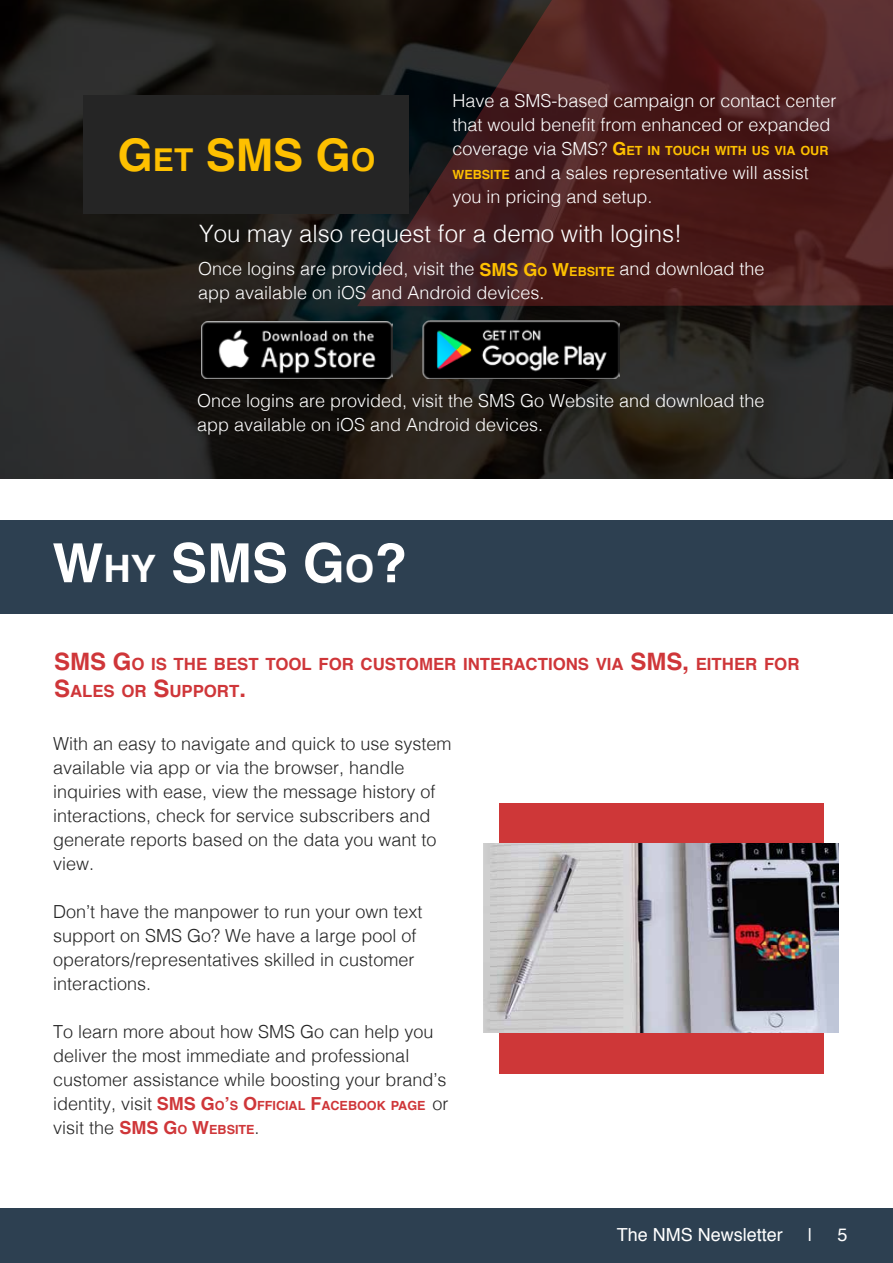
<style>
.page{position:relative;width:893px;height:1263px;background:#fff}
.page>*{position:absolute;margin:0;border:0;box-sizing:border-box;transform-origin:0 0}
.t1{font:700 54px "Helvetica";color:#fff}
.t2{font:700 45px "Helvetica";color:#fec000}
.t3{font:300 24px "Helvetica";color:#fff}
.t4{font:700 24px "Helvetica";color:#cf3639}
.t5{font:300 18px/24px "Helvetica";color:#252525}
.t6{font:300 18px/24px "Helvetica";color:#fff}
.t7{font:18px "Helvetica";color:#fff}
.t8{font:700 16.8px "Helvetica";color:#cf3639}
.t9{font:700 12.6px "Helvetica";color:#fec000}
.t10{font:700 12.6px/23.9px "Helvetica";color:#cf3639}
.s1{font-weight:300;font-size:18px;color:#fff}
.s2{font-size:18px}
.s3{font-weight:700;font-size:12.6px;color:#fec000}
.s4{font-weight:700;color:#fec000}
.s5{font-size:31.5px}
.s6{font-size:37.8px}
.s7{font-size:24px}
.s8{font-weight:700;color:#cf3639}
</style>
<div class="page">
<div style="left:0;top:1209px;width:893px;height:54px;background:#2d4051"></div>
<svg style="left:0;top:0;width:893px;height:478px;background:#21201d"></svg>
<svg style="left:357px;top:0;width:536px;height:306px;background:#431d1d"></svg>
<div style="left:83px;top:96px;width:326px;height:118px;background:#252525"></div>
<img style="left:201px;top:321px;width:192px;height:57px">
<img style="left:423px;top:320px;width:196px;height:58px">
<div style="left:0;top:521px;width:893px;height:93px;background:#2d4051"></div>
<div style="left:499px;top:803px;width:324px;height:270px;background:#ce3738"></div>
<img style="left:484px;top:843px;width:355px;height:189px">
<p class="t6" style="left:452px;top:88px;width:386px">Have a SMS-based campaign or contact center that would benefit from enhanced or expanded</p>
<p class="t9" style="left:452px;top:141px;width:378px"><span class="s1">coverage via SMS?</span> <span class="s2">G</span> ET IN TOUCH WITH US VIA OUR</p>
<p class="t6" style="left:452px;top:160px;width:358px"><span class="s3">WEBSITE</span> and a sales representative will assist you in pricing and setup.</p>
<h3 class="t3" style="left:199px;top:213px;width:484px">You may also request for a demo with logins!</h3>
<p class="t6" style="left:198px;top:256px;width:295px">Once logins are provided, visit the <span class="s4">SMS</span></p>
<p class="t6" style="left:619px;top:256px;width:147px">and download the</p>
<p class="t6" style="left:198px;top:280px;width:348px">app available on iOS and Android devices.</p>
<h2 class="t2" style="left:118px;top:119px;width:121px">G<span class="s5">ET</span> SMS</h2>
<h2 class="t2" style="left:316px;top:119px;width:61px">G<span class="s5">O</span></h2>
<p class="t9" style="left:523px;top:261px;width:93px"><span class="s2">G</span> O <span class="s2">W</span>EBSITE</p>
<p class="t6" style="left:197px;top:388px;width:569px">Once logins are provided, visit the SMS Go Website and download the app available on iOS and Android devices.</p>
<h1 class="t1" style="left:52px;top:520px;width:158px">W<span class="s6">HY</span> SMS</h1>
<h1 class="t1" style="left:303px;top:520px;width:106px">G<span class="s6">O</span>?</h1>
<h3 class="t4" style="left:54px;top:642px;width:18px">SMS</h3>
<p class="t8" style="left:113px;top:650px;width:536px"><span class="s7">G</span> O IS THE BEST TOOL FOR CUSTOMER INTERACTIONS VIA <span class="s7">SMS</span></p>
<p class="t8" style="left:682px;top:650px;width:119px"><span class="s7">,</span> EITHER FOR</p>
<p class="t8" style="left:54px;top:677px;width:194px"><span class="s7">S</span>ALES OR <span class="s7">S</span>UPPORT<span class="s7">.</span></p>
<p class="t5" style="left:53px;top:730px;width:400px">With an easy to navigate and quick to use system available via app or via the browser, handle inquiries with ease, view the message history of interactions, check for service subscribers and generate reports based on the data you want to view.</p>
<p class="t5" style="left:53px;top:898px;width:371px">Don’t have the manpower to run your own text support on SMS Go? We have a large pool of operators/representatives skilled in customer interactions.</p>
<p class="t5" style="left:53px;top:1018px;width:395px">To learn more about how SMS Go can help you deliver the most immediate and professional customer assistance while boosting your brand’s identity, visit</p>
<p class="t10" style="left:163px;top:1094px;width:264px;text-indent:-6px"><span class="s2">SMS G</span>O<span class="s2">’</span>S <span class="s2">O</span>FFICIAL <span class="s2">F</span>ACEBOOK PAGE<br><span class="s2">G</span> O <span class="s2">W</span>EBSITE</p>
<p class="t5" style="left:432px;top:1090px;width:18px">or</p>
<p class="t5" style="left:53px;top:1114px;width:80px">visit the <span class="s8">SMS</span></p>
<p class="t5" style="left:254px;top:1114px;width:7px">.</p>
<p class="t7" style="left:617px;top:1221px;width:168px">The NMS Newsletter</p>
<p class="t7" style="left:808px;top:1221px;width:6px">|</p>
<p class="t7" style="left:838px;top:1221px;width:12px">5</p>
</div>
